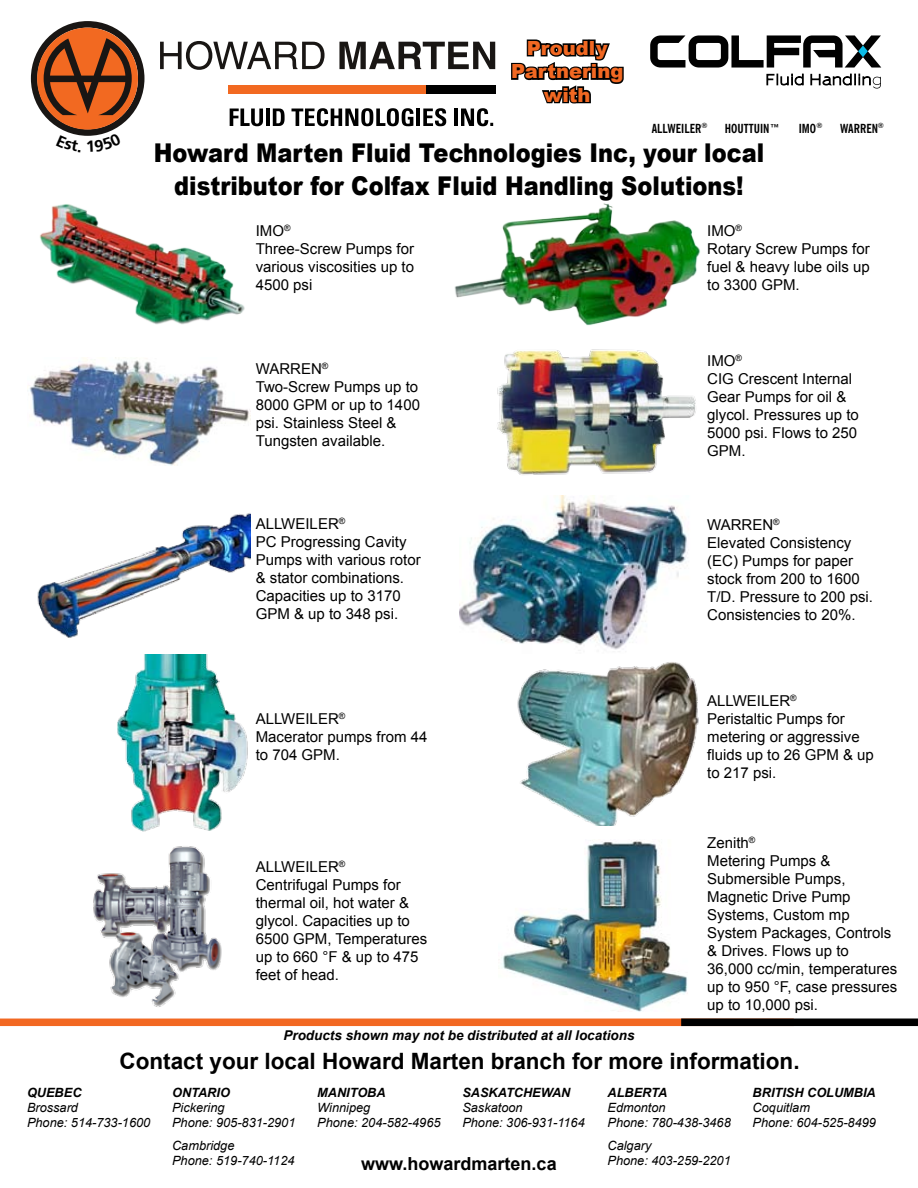
<style>
.page{position:relative;width:918px;height:1188px;background:#fff}
.page>*{position:absolute;margin:0;border:0;box-sizing:border-box;transform-origin:0 0}
.t1{font:900 25.8px/33px "Arial";color:#000;text-align:center;scale:.87 1}
.t2{font:700 22.5px "Arial";color:#000}
.t3{font:900 19.5px/23.4px "Arial";color:#f26822;text-align:center}
.t4{font:700 18px "Arial";color:#000}
.t5{font:15px/18px "Arial";color:#000}
.t6{font:italic 700 13.5px "Arial";color:#000}
.t7{font:italic 12.75px/15.3px "Arial";color:#000}
.t8{font:italic 700 12.75px "Arial";color:#000}
.t9{font:700 condensed 12.45px "News Gothic BT";color:#010101}
</style>
<div class="page">
<svg style="left:230px;top:109px;width:33px;height:17px"></svg>
<hr style="left:266px;top:109px;width:4px;height:17px;background:#000">
<svg style="left:273px;top:109px;width:12px;height:17px"></svg>
<svg style="left:292px;top:108px;width:121px;height:18px"></svg>
<hr style="left:417px;top:109px;width:3px;height:17px;background:#000">
<svg style="left:423px;top:108px;width:23px;height:18px"></svg>
<hr style="left:454px;top:109px;width:4px;height:17px;background:#000">
<svg style="left:461px;top:108px;width:32px;height:18px"></svg>
<div style="left:228px;top:85px;width:267px;height:8px;background:#000"></div>
<svg style="left:160px;top:41px;width:165px;height:29px"></svg>
<svg style="left:339px;top:42px;width:156px;height:27px"></svg>
<div style="left:228px;top:85px;width:197px;height:8px;background:#f26921"></div>
<svg style="left:650px;top:35px;width:231px;height:33px"></svg>
<svg style="left:767px;top:74px;width:37px;height:11px"></svg>
<svg style="left:810px;top:74px;width:71px;height:15px"></svg>
<svg style="left:511px;top:39px;width:113px;height:65px"></svg>
<img style="left:93px;top:846px;width:129px;height:161px">
<img style="left:501px;top:840px;width:187px;height:172px">
<img style="left:40px;top:204px;width:205px;height:121px">
<img style="left:497px;top:349px;width:199px;height:126px">
<img style="left:454px;top:203px;width:246px;height:123px">
<img style="left:29px;top:357px;width:221px;height:109px">
<img style="left:459px;top:496px;width:229px;height:154px">
<img style="left:37px;top:513px;width:213px;height:125px">
<img style="left:517px;top:662px;width:182px;height:163px">
<img style="left:117px;top:654px;width:131px;height:178px">
<svg style="left:0;top:1019px;width:918px;height:7px;background:#b34d19"></svg>
<svg style="left:31px;top:21px;width:113px;height:115px"></svg>
<h3 class="t3" style="left:511px;top:36px;width:114px">Proudly<br>Partnering with</h3>
<p class="t9" style="left:652px;top:121px;width:57px">ALLWEILER<sup>®</sup></p>
<p class="t9" style="left:725px;top:121px;width:57px">HOUTTUIN™</p>
<p class="t9" style="left:799px;top:121px;width:25px">IMO<sup>®</sup></p>
<p class="t9" style="left:840px;top:121px;width:45px">WARREN<sup>®</sup></p>
<h1 class="t1" style="left:154px;top:135px;width:703px">Howard Marten Fluid Technologies Inc, your local distributor for Colfax Fluid Handling Solutions!</h1>
<p class="t5" style="left:256px;top:222px;width:160px">IMO<sup>®<br></sup>Three-Screw Pumps for various viscosities up to<br>4500 psi</p>
<p class="t5" style="left:256px;top:360px;width:166px">WARREN<sup>®<br></sup>Two-Screw Pumps up to<br>8000 GPM or up to 1400 psi. Stainless Steel &amp;<br>Tungsten available.</p>
<p class="t5" style="left:256px;top:515px;width:167px">ALLWEILER<sup>®<br></sup>PC Progressing Cavity<br>Pumps with various rotor &amp; stator combinations.<br>Capacities up to 3170<br>GPM &amp; up to 348 psi.</p>
<p class="t5" style="left:256px;top:710px;width:173px">ALLWEILER<sup>®<br></sup>Macerator pumps from 44 to 704 GPM.</p>
<p class="t5" style="left:256px;top:857px;width:173px">ALLWEILER<sup>®<br></sup>Centrifugal Pumps for thermal oil, hot water &amp; glycol. Capacities up to<br>6500 GPM, Temperatures up to 660 °F &amp; up to 475 feet of head.</p>
<p class="t6" style="left:283px;top:1027px;width:353px">Products shown may not be distributed at all locations</p>
<p class="t5" style="left:707px;top:222px;width:164px">IMO<sup>®<br></sup>Rotary Screw Pumps for fuel &amp; heavy lube oils up to 3300 GPM.</p>
<p class="t5" style="left:707px;top:352px;width:153px">IMO<sup>®<br></sup>CIG Crescent Internal<br>Gear Pumps for oil &amp; glycol. Pressures up to<br>5000 psi. Flows to 250<br>GPM.</p>
<p class="t5" style="left:707px;top:516px;width:167px">WARREN<sup>®<br></sup>Elevated Consistency (EC) Pumps for paper stock from 200 to 1600<br>T/D. Pressure to 200 psi.<br>Consistencies to 20%.</p>
<p class="t5" style="left:707px;top:692px;width:168px">ALLWEILER<sup>®<br></sup>Peristaltic Pumps for metering or aggressive fluids up to 26 GPM &amp; up to 217 psi.</p>
<p class="t5" style="left:707px;top:834px;width:192px">Zenith<sup>®<br></sup>Metering Pumps &amp;<br>Submersible Pumps,<br>Magnetic Drive Pump<br>Systems, Custom mp<br>System Packages, Controls &amp; Drives. Flows up to<br>36,000 cc/min, temperatures up to 950 °F, case pressures up to 10,000 psi.</p>
<h2 class="t2" style="left:120px;top:1046px;width:682px">Contact your local Howard Marten branch for more information.</h2>
<p class="t8" style="left:27px;top:1084px;width:56px">QUEBEC</p>
<p class="t7" style="left:27px;top:1100px;width:125px">Brossard<br>Phone: 514-733-1600</p>
<p class="t8" style="left:172px;top:1084px;width:59px">ONTARIO</p>
<p class="t7" style="left:172px;top:1100px;width:125px">Pickering<br>Phone: 905-831-2901</p>
<p class="t7" style="left:172px;top:1138px;width:124px">Cambridge<br>Phone: 519-740-1124</p>
<p class="t8" style="left:317px;top:1084px;width:70px">MANITOBA</p>
<p class="t7" style="left:317px;top:1100px;width:125px">Winnipeg<br>Phone: 204-582-4965</p>
<p class="t8" style="left:462px;top:1084px;width:110px">SASKATCHEWAN</p>
<p class="t7" style="left:462px;top:1100px;width:124px">Saskatoon<br>Phone: 306-931-1164</p>
<p class="t4" style="left:361px;top:1151px;width:197px">www.howardmarten.ca</p>
<p class="t8" style="left:608px;top:1084px;width:61px">ALBERTA</p>
<p class="t7" style="left:608px;top:1100px;width:125px">Edmonton<br>Phone: 780-438-3468</p>
<p class="t7" style="left:608px;top:1138px;width:125px">Calgary<br>Phone: 403-259-2201</p>
<p class="t8" style="left:753px;top:1084px;width:125px">BRITISH COLUMBIA</p>
<p class="t7" style="left:753px;top:1100px;width:125px">Coquitlam<br>Phone: 604-525-8499</p>
</div>
